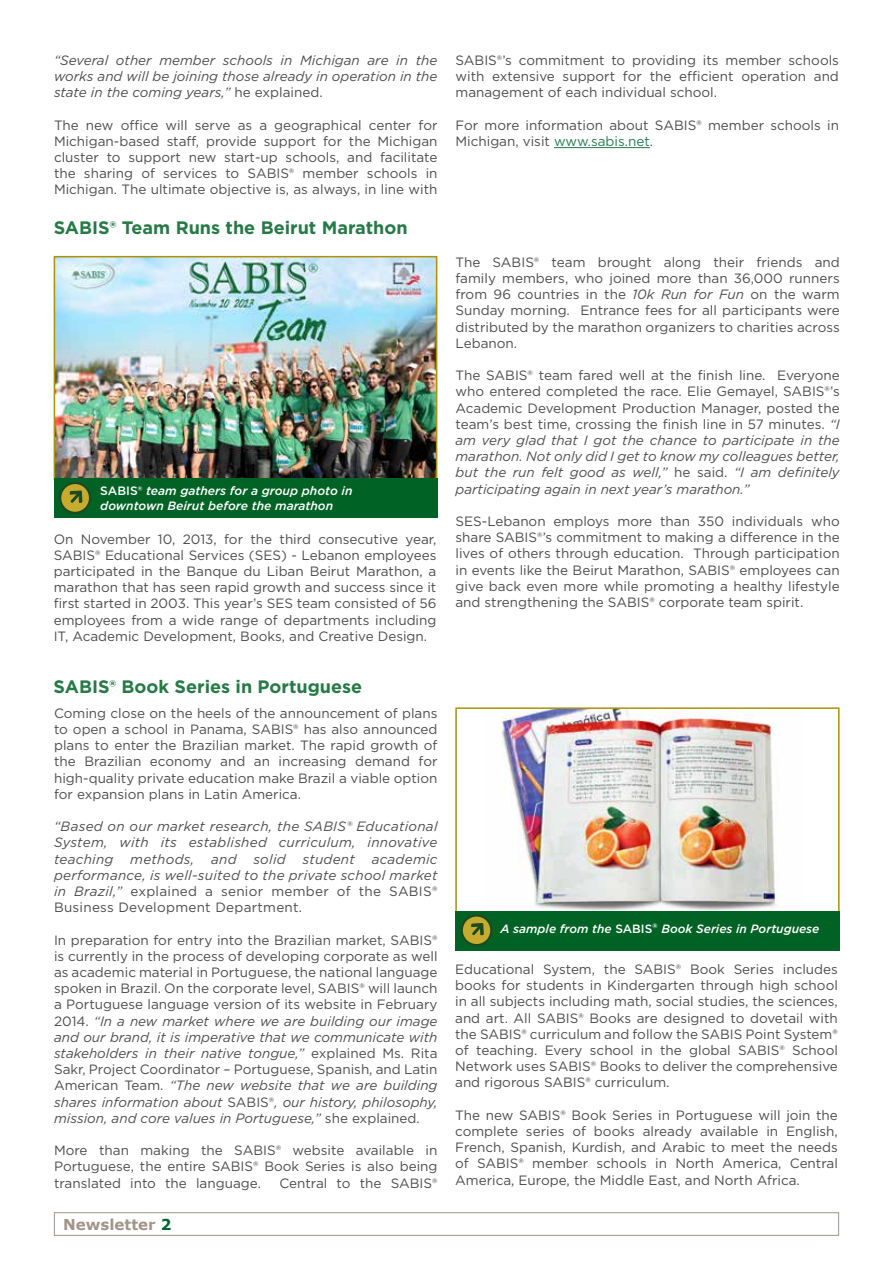
<style>
.page{position:relative;width:893px;height:1263px;background:#fff}
.page>*{position:absolute;margin:0;border:0;box-sizing:border-box;transform-origin:0 0}
.t1{font:700 18px "Gotham";color:#267a46}
.t2{font:700 15px "Verdana";color:#a2958a}
.t3{font:13.5px/16.2px "Gotham";color:#4d4d4f;text-align:justify}
.t4{font:italic 13.5px/16.2px "Gotham";color:#4d4d4f;text-align:justify}
.t5{font:italic 500 12.15px/14.5px "Gotham";color:#fff}
.t6{font:italic 500 12px "Gotham";color:#fff}
.s1{font-style:normal}
.s2{font-style:italic}
.s3{color:#006330}
.s4{color:#267a4f}
.s5{font-style:normal;font-size:13.5px}
</style>
<div class="page">
<div style="left:54px;top:1212px;width:785px;height:24px;border:1px solid #a2958a"></div>
<hr style="left:554px;top:147px;width:96px;height:1px;background:#267a4f">
<img style="left:57px;top:259px;width:377px;height:218px">
<div style="left:54px;top:256px;width:383px;height:224px;border:2px solid #ab9209"></div>
<img style="left:501px;top:710px;width:278px;height:200px">
<div style="left:455px;top:707px;width:385px;height:206px;border:2px solid #ab9209"></div>
<div style="left:455px;top:911px;width:385px;height:39px;background:#006325"></div>
<div style="left:54px;top:479px;width:383px;height:39px;background:#006325"></div>
<svg style="left:457px;top:902px;width:39px;height:49px"></svg>
<svg style="left:55px;top:469px;width:40px;height:45px"></svg>
<p class="t4" style="left:54px;top:52px;width:385px">“Several other member schools in Michigan are in the works and will be joining those already in operation in the state in the coming years,” <span class="s1">he explained.</span></p>
<p class="t3" style="left:54px;top:116px;width:385px">The new office will serve as a geographical center for Michigan-based staff, provide support for the Michigan cluster to support new start-up schools, and facilitate the sharing of services to SABIS® member schools in Michigan. The ultimate objective is, as always, in line with</p>
<h1 class="t1" style="left:54px;top:216px;width:355px">SABIS® Team Runs the Beirut Marathon</h1>
<p class="t5" style="left:100px;top:484px;width:254px"><span class="s1">SABIS®</span> team gathers for a group photo in downtown Beirut before the marathon</p>
<p class="t3" style="left:54px;top:530px;width:384px">On November 10, 2013, for the third consecutive year, SABIS® Educational Services (SES) - Lebanon employees participated in the Banque du Liban Beirut Marathon, a marathon that has seen rapid growth and success since it first started in 2003. This year’s SES team consisted of 56 employees from a wide range of departments including IT, Academic Development, Books, and Creative Design.</p>
<h1 class="t1" style="left:54px;top:674px;width:310px">SABIS® Book Series in Portuguese</h1>
<p class="t3" style="left:54px;top:704px;width:385px">Coming close on the heels of the announcement of plans to open a school in Panama, SABIS® has also announced plans to enter the Brazilian market. The rapid growth of the Brazilian economy and an increasing demand for high-quality private education make Brazil a viable option for expansion plans in Latin America.</p>
<p class="t4" style="left:54px;top:818px;width:385px">“Based on our market research, the SABIS® Educational System, with its established curriculum, innovative teaching methods, and solid student academic performance, is well-suited to the private school market in Brazil,” <span class="s1">explained a senior member of the SABIS® Business Development Department.</span></p>
<p class="t3" style="left:54px;top:931px;width:385px">In preparation for entry into the Brazilian market, SABIS® is currently in the process of developing corporate as well as academic material in Portuguese, the national language spoken in Brazil. On the corporate level, SABIS® will launch a Portuguese language version of its website in February 2014. <span class="s2">“In a new market where we are building our image and our brand, it is imperative that we communicate with stakeholders in their native tongue,”</span> explained Ms. Rita Sakr, Project Coordinator – Portuguese, Spanish, and Latin American Team. <span class="s2">“The new website that we are building shares information about</span> SABIS®<span class="s2">, our history, philosophy, mission, and core values in Portuguese,”</span> she explained.</p>
<p class="t3" style="left:54px;top:1142px;width:385px">More than making the SABIS® website available in Portuguese, the entire SABIS® Book Series is also being translated into the language.</p>
<p class="t3" style="left:279px;top:1174px;width:160px">Central to the SABIS®</p>
<p class="t2" style="left:63px;top:1215px;width:110px">Newsletter <span class="s3">2</span></p>
<p class="t3" style="left:455px;top:52px;width:385px">SABIS®’s commitment to providing its member schools with extensive support for the efficient operation and management of each individual school.</p>
<p class="t3" style="left:455px;top:116px;width:385px">For more information about SABIS® member schools in<br>Michigan, visit <span class="s4">www.sabis.net</span>.</p>
<p class="t3" style="left:455px;top:254px;width:386px">The SABIS® team brought along their friends and family members, who joined more than 36,000 runners from 96 countries in the <span class="s2">10k Run for Fun</span> on the warm Sunday morning. Entrance fees for all participants were distributed by the marathon organizers to charities across Lebanon.</p>
<p class="t3" style="left:455px;top:367px;width:386px">The SABIS® team fared well at the finish line. Everyone who entered completed the race. Elie Gemayel, SABIS®’s Academic Development Production Manager, posted the team’s best time, crossing the finish line in 57 minutes. <span class="s2">“I am very glad that I got the chance to participate in the marathon. Not only did I get to know my colleagues better, but the run felt good as well,”</span> he said. <span class="s2">“I am definitely participating again in next year’s marathon.”</span></p>
<p class="t3" style="left:455px;top:513px;width:386px">SES-Lebanon employs more than 350 individuals who share SABIS®’s commitment to making a difference in the lives of others through education. Through participation in events like the Beirut Marathon, SABIS® employees can give back even more while promoting a healthy lifestyle and strengthening the SABIS® corporate team spirit.</p>
<p class="t6" style="left:500px;top:921px;width:320px">A sample from the <span class="s1">SABIS</span><span class="s5">®</span> Book Series in Portuguese</p>
<p class="t3" style="left:455px;top:961px;width:384px">Educational System, the SABIS® Book Series includes books for students in Kindergarten through high school in all subjects including math, social studies, the sciences, and art. All SABIS® Books are designed to dovetail with the SABIS® curriculum and follow the SABIS Point System® of teaching. Every school in the global SABIS® School Network uses SABIS® Books to deliver the comprehensive and rigorous SABIS® curriculum.</p>
<p class="t3" style="left:455px;top:1106px;width:384px">The new SABIS® Book Series in Portuguese will join the complete series of books already available in English, French, Spanish, Kurdish, and Arabic to meet the needs of SABIS® member schools in North America, Central America, Europe, the Middle East, and North Africa.</p>
</div>
